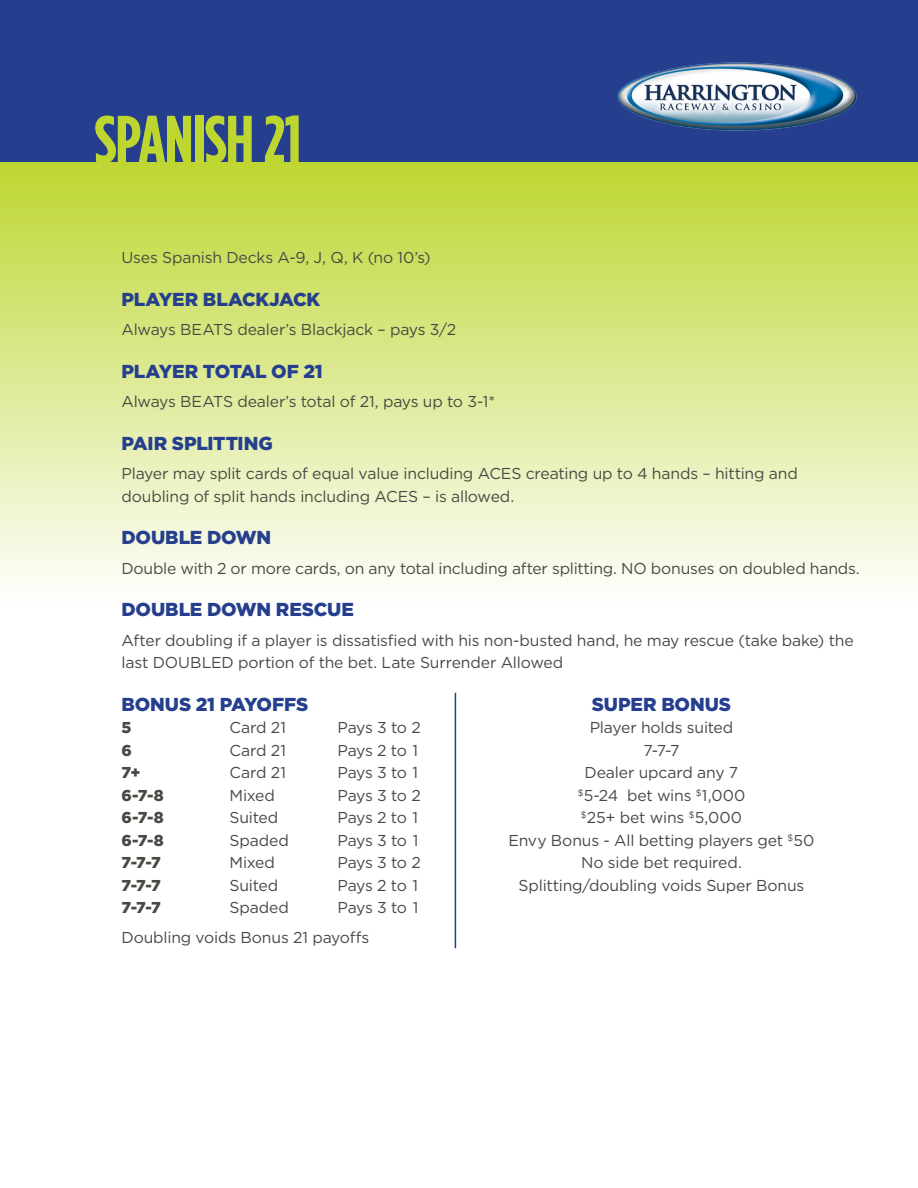
<style>
.page{position:relative;width:918px;height:1188px;background:#fff}
.page>*{position:absolute;margin:0;border:0;box-sizing:border-box;transform-origin:0 0}
.t1{font:700 67.5px "Gotham Condensed";letter-spacing:-.015em;color:#bed630}
.t2{font:900 18.75px "Gotham";letter-spacing:-.01em;color:#253f8e}
.t3{font:15.75px/22.5px "Gotham";letter-spacing:-.015em;color:#474a43}
.t4{font:900 15.75px "Gotham";color:#474a43}
</style>
<div class="page">
<svg style="left:0;top:162px;width:918px;height:594px"></svg>
<div style="left:0;top:0;width:918px;height:162px;background:#253f8e"></div>
<img style="left:617px;top:62px;width:240px;height:69px">
<hr style="left:455px;top:693px;width:1px;height:255px;background:#253f8e">
<h1 class="t1" style="left:94px;top:101px;width:209px">SPANISH 21</h1>
<p class="t3" style="left:122px;top:246px;width:311px">Uses Spanish Decks A-9, J, Q, K (no 10’s)</p>
<p class="t2" style="left:122px;top:288px;width:200px">PLAYER BLACKJACK</p>
<p class="t3" style="left:122px;top:318px;width:336px">Always BEATS dealer’s Blackjack – pays 3/2</p>
<p class="t2" style="left:122px;top:360px;width:203px">PLAYER TOTAL OF 21</p>
<p class="t3" style="left:122px;top:390px;width:375px">Always BEATS dealer’s total of 21, pays up to 3-1*</p>
<p class="t2" style="left:122px;top:432px;width:153px">PAIR SPLITTING</p>
<p class="t3" style="left:122px;top:462px;width:678px">Player may split cards of equal value including ACES creating up to 4 hands – hitting and doubling of split hands including ACES – is allowed.</p>
<p class="t2" style="left:122px;top:527px;width:151px">DOUBLE DOWN</p>
<p class="t3" style="left:122px;top:557px;width:740px">Double with 2 or more cards, on any total including after splitting. NO bonuses on doubled hands.</p>
<p class="t2" style="left:122px;top:599px;width:234px">DOUBLE DOWN RESCUE</p>
<p class="t3" style="left:122px;top:629px;width:734px">After doubling if a player is dissatisfied with his non-busted hand, he may rescue (take bake) the last DOUBLED portion of the bet. Late Surrender Allowed</p>
<p class="t2" style="left:122px;top:693px;width:188px">BONUS 21 PAYOFFS</p>
<p class="t2" style="left:592px;top:693px;width:141px">SUPER BONUS</p>
<p class="t4" style="left:122px;top:719px;width:11px">5</p>
<p class="t3" style="left:229px;top:716px;width:58px">Card 21</p>
<p class="t3" style="left:337px;top:716px;width:85px">Pays 3 to 2</p>
<p class="t3" style="left:590px;top:716px;width:145px">Player holds suited</p>
<p class="t4" style="left:122px;top:741px;width:12px">6</p>
<p class="t3" style="left:229px;top:739px;width:58px">Card 21</p>
<p class="t3" style="left:337px;top:739px;width:82px">Pays 2 to 1</p>
<p class="t3" style="left:643px;top:739px;width:38px">7-7-7</p>
<p class="t4" style="left:121px;top:764px;width:21px">7+</p>
<p class="t3" style="left:229px;top:761px;width:58px">Card 21</p>
<p class="t3" style="left:337px;top:761px;width:82px">Pays 3 to 1</p>
<p class="t3" style="left:585px;top:761px;width:155px">Dealer upcard any 7</p>
<p class="t4" style="left:121px;top:786px;width:44px">6-7-8</p>
<p class="t3" style="left:229px;top:784px;width:47px">Mixed</p>
<p class="t3" style="left:337px;top:784px;width:85px">Pays 3 to 2</p>
<p class="t3" style="left:578px;top:784px;width:169px"><sup>$</sup>5-24 bet wins <sup>$</sup>1,000</p>
<p class="t4" style="left:121px;top:809px;width:44px">6-7-8</p>
<p class="t3" style="left:229px;top:806px;width:50px">Suited</p>
<p class="t3" style="left:337px;top:806px;width:82px">Pays 2 to 1</p>
<p class="t3" style="left:581px;top:806px;width:163px"><sup>$</sup>25+ bet wins <sup>$</sup>5,000</p>
<p class="t4" style="left:121px;top:831px;width:44px">6-7-8</p>
<p class="t3" style="left:229px;top:829px;width:61px">Spaded</p>
<p class="t3" style="left:337px;top:829px;width:82px">Pays 3 to 1</p>
<p class="t3" style="left:509px;top:829px;width:307px">Envy Bonus - All betting players get <sup>$</sup>50</p>
<p class="t4" style="left:121px;top:854px;width:41px">7-7-7</p>
<p class="t3" style="left:229px;top:851px;width:47px">Mixed</p>
<p class="t3" style="left:337px;top:851px;width:85px">Pays 3 to 2</p>
<p class="t3" style="left:581px;top:851px;width:162px">No side bet required.</p>
<p class="t4" style="left:121px;top:876px;width:41px">7-7-7</p>
<p class="t3" style="left:229px;top:874px;width:50px">Suited</p>
<p class="t3" style="left:337px;top:874px;width:82px">Pays 2 to 1</p>
<p class="t3" style="left:519px;top:874px;width:287px">Splitting/doubling voids Super Bonus</p>
<p class="t4" style="left:121px;top:899px;width:41px">7-7-7</p>
<p class="t3" style="left:229px;top:896px;width:61px">Spaded</p>
<p class="t3" style="left:121px;top:893px;width:298px;line-height:29.2px;text-indent:216px">Pays 3 to 1<br>Doubling voids Bonus 21 payoffs</p>
</div>
